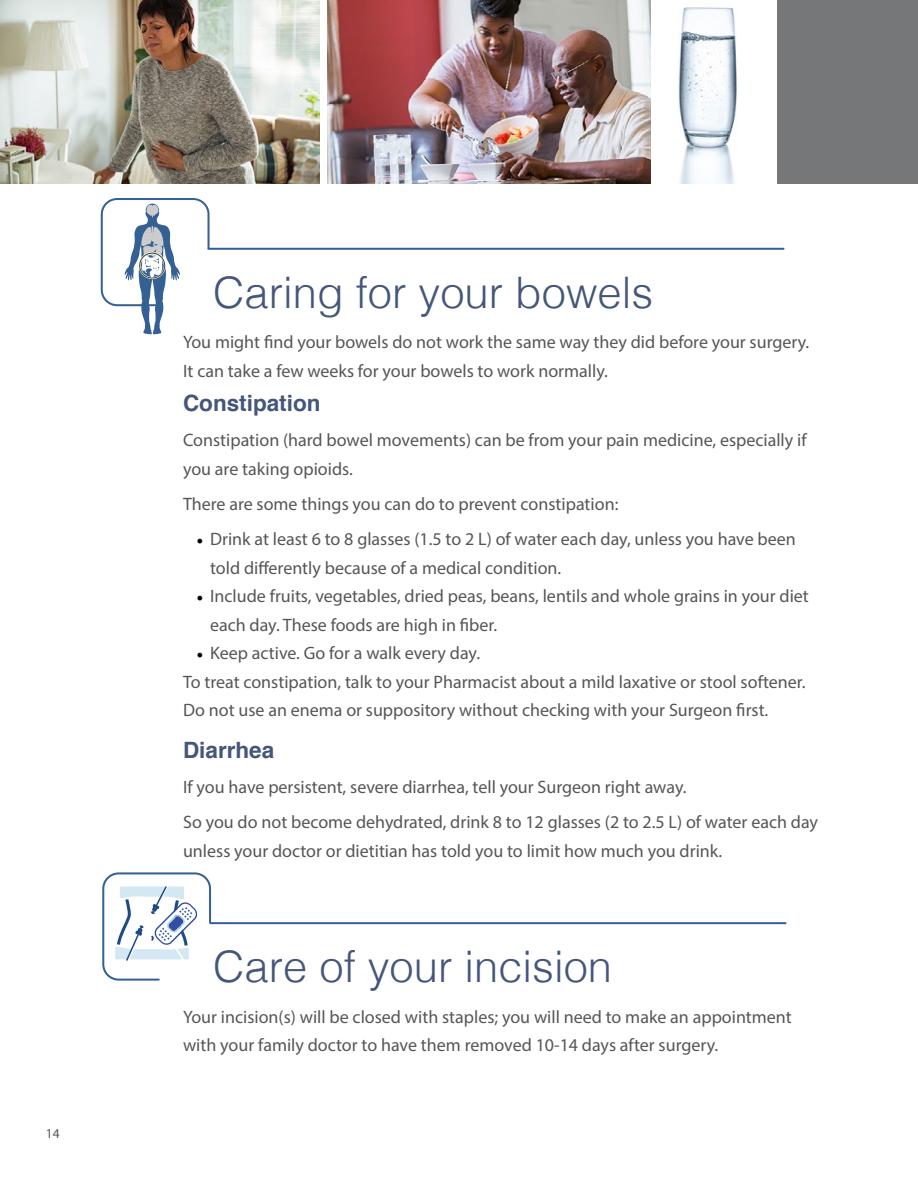
<style>
.page{position:relative;width:918px;height:1188px;background:#fff}
.page>*{position:absolute;margin:0;border:0;box-sizing:border-box;transform-origin:0 0}
.t1{font:300 43.5px "Helvetica";color:#44567a}
.t2{font:700 22.5px "Helvetica";color:#44567a}
.t3{font:18px/28.5px "Myriad Pro";color:#565659}
.t4{font:13.5px "Myriad Pro";color:#565659}
.s1{font-family:"Minion Pro";color:#000}
</style>
<div class="page">
<hr style="left:208px;top:248px;width:576px;height:2px;background:#356094">
<svg style="left:100px;top:198px;width:111px;height:137px"></svg>
<div style="left:139px;top:252px;width:27px;height:27px;border:2px solid #fff;border-radius:50%"></div>
<div style="left:139px;top:253px;width:26px;height:26px;border:1px solid #414a1f;border-radius:50%"></div>
<hr style="left:210px;top:922px;width:576px;height:2px;background:#356094">
<svg style="left:102px;top:872px;width:110px;height:109px"></svg>
<img style="left:0;top:0;width:320px;height:184px">
<img style="left:328px;top:0;width:323px;height:184px">
<img style="left:678px;top:7px;width:59px;height:177px">
<div style="left:778px;top:0;width:140px;height:184px;background:#757779"></div>
<p class="t4" style="left:46px;top:1125px;width:15px">14</p>
<h1 class="t1" style="left:213px;top:256px;width:441px">Caring for your bowels</h1>
<p class="t3" style="left:183px;top:328px;width:628px">You might find your bowels do not work the same way they did before your surgery.<br>It can take a few weeks for your bowels to work normally.</p>
<p class="t2" style="left:183px;top:385px;width:139px">Constipation</p>
<p class="t3" style="left:183px;top:426px;width:625px">Constipation (hard bowel movements) can be from your pain medicine, especially if you are taking opioids.</p>
<p class="t3" style="left:183px;top:490px;width:437px">There are some things you can do to prevent constipation:</p>
<p class="t3" style="left:210px;top:525px;width:587px;text-indent:-14px"><span class="s1">•</span> Drink at least 6 to 8 glasses (1.5 to 2 L) of water each day, unless you have been told differently because of a medical condition.</p>
<p class="t3" style="left:210px;top:582px;width:600px;text-indent:-14px"><span class="s1">•</span> Include fruits, vegetables, dried peas, beans, lentils and whole grains in your diet each day. These foods are high in fiber.</p>
<p class="t3" style="left:183px;top:639px;width:624px;text-indent:14px"><span class="s1">•</span> Keep active. Go for a walk every day.<br>To treat constipation, talk to your Pharmacist about a mild laxative or stool softener.<br>Do not use an enema or suppository without checking with your Surgeon first.</p>
<p class="t2" style="left:183px;top:732px;width:93px">Diarrhea</p>
<p class="t3" style="left:183px;top:769px;width:637px;line-height:35.2px">If you have persistent, severe diarrhea, tell your Surgeon right away.<br>So you do not become dehydrated, drink 8 to 12 glasses (2 to 2.5 L) of water each day</p>
<p class="t3" style="left:183px;top:836px;width:541px">unless your doctor or dietitian has told you to limit how much you drink.</p>
<h1 class="t1" style="left:213px;top:930px;width:400px">Care of your incision</h1>
<p class="t3" style="left:183px;top:1002px;width:610px">Your incision(s) will be closed with staples; you will need to make an appointment with your family doctor to have them removed 10-14 days after surgery.</p>
</div>
